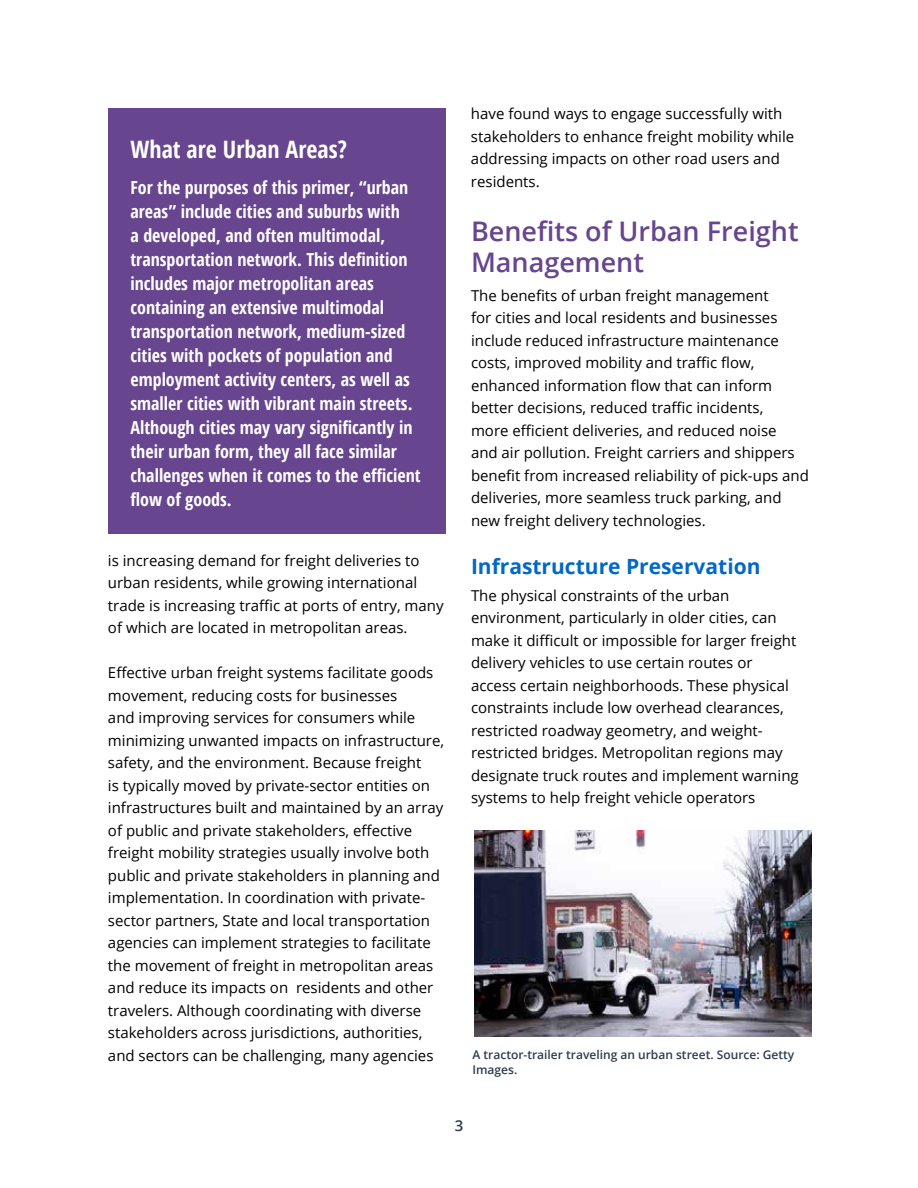
<style>
.page{position:relative;width:918px;height:1188px;background:#fff}
.page>*{position:absolute;margin:0;border:0;box-sizing:border-box;transform-origin:0 0}
.t1{font:600 27px/31.5px "Open Sans";color:#67458f}
.t2{font:700 condensed 24px "Open Sans";color:#fff}
.t3{font:700 21px "Open Sans";color:#0068c9}
.t4{font:700 condensed 18px/24px "Open Sans";color:#fff}
.t5{font:15px/22.5px "Open Sans";color:#000}
.t6{font:600 15px "Open Sans";color:#2e3d4d}
.t7{font:600 12px "Open Sans";color:#2e3d4d}
</style>
<div class="page">
<div style="left:108px;top:108px;width:338px;height:426px;background:#67458f"></div>
<img style="left:474px;top:831px;width:338px;height:206px">
<p class="t2" style="left:130px;top:132px;width:218px">What are Urban Areas?</p>
<p class="t4" style="left:130px;top:175px;width:292px">For the purposes of this primer, “urban areas” include cities and suburbs with<br>a developed, and often multimodal, transportation network. This definition includes major metropolitan areas containing an extensive multimodal transportation network, medium-sized cities with pockets of population and employment activity centers, as well as smaller cities with vibrant main streets.<br>Although cities may vary significantly in their urban form, they all face similar challenges when it comes to the efficient flow of goods.</p>
<p class="t5" style="left:108px;top:549px;width:337px">is increasing demand for freight deliveries to urban residents, while growing international trade is increasing traffic at ports of entry, many of which are located in metropolitan areas.</p>
<p class="t5" style="left:108px;top:661px;width:338px">Effective urban freight systems facilitate goods movement, reducing costs for businesses<br>and improving services for consumers while minimizing unwanted impacts on infrastructure, safety, and the environment. Because freight<br>is typically moved by private-sector entities on infrastructures built and maintained by an array of public and private stakeholders, effective freight mobility strategies usually involve both public and private stakeholders in planning and implementation. In coordination with private&shy;sector partners, State and local transportation agencies can implement strategies to facilitate the movement of freight in metropolitan areas and reduce its impacts on residents and other travelers. Although coordinating with diverse stakeholders across jurisdictions, authorities, and sectors can be challenging, many agencies</p>
<p class="t5" style="left:471px;top:102px;width:325px">have found ways to engage successfully with stakeholders to enhance freight mobility while addressing impacts on other road users and residents.</p>
<h2 class="t1" style="left:471px;top:215px;width:329px">Benefits of Urban Freight<br>Management</h2>
<p class="t5" style="left:471px;top:284px;width:339px">The benefits of urban freight management<br>for cities and local residents and businesses include reduced infrastructure maintenance costs, improved mobility and traffic flow, enhanced information flow that can inform better decisions, reduced traffic incidents,<br>more efficient deliveries, and reduced noise<br>and air pollution. Freight carriers and shippers benefit from increased reliability of pick-ups and deliveries, more seamless truck parking, and new freight delivery technologies.</p>
<h3 class="t3" style="left:471px;top:552px;width:291px">Infrastructure Preservation</h3>
<p class="t5" style="left:471px;top:584px;width:329px">The physical constraints of the urban environment, particularly in older cities, can make it difficult or impossible for larger freight delivery vehicles to use certain routes or access certain neighborhoods. These physical constraints include low overhead clearances, restricted roadway geometry, and weight&shy;restricted bridges. Metropolitan regions may designate truck routes and implement warning systems to help freight vehicle operators</p>
<p class="t7" style="left:472px;top:1047px;width:323px">A tractor-trailer traveling an urban street. Source: Getty</p>
<p class="t7" style="left:472px;top:1062px;width:46px">Images.</p>
<p class="t6" style="left:455px;top:1115px;width:10px">3</p>
</div>
